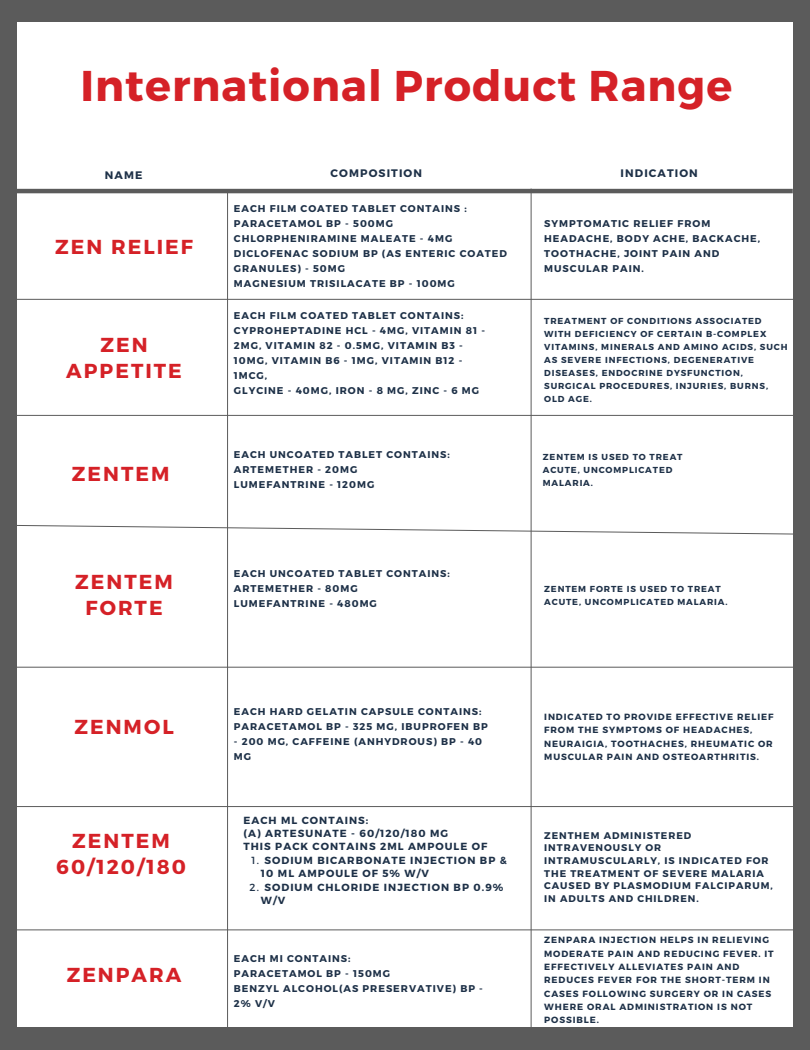
<style>
.page{position:relative;width:810px;height:1050px;background:#5b5b5b}
.page>*{position:absolute;margin:0;border:0;box-sizing:border-box;transform-origin:0 0}
.t1{font:700 43px "Montserrat";letter-spacing:.025em;color:#d52127}
.t2{font:700 20.2px/26.1px "Montserrat";letter-spacing:.1em;color:#d52127;text-align:center}
.t3{font:700 10.9px "Montserrat";letter-spacing:.1em;color:#1e3148}
.t4{font:700 10.3px/13.4px "Montserrat";letter-spacing:.1em;color:#1e3148}
.t5{font:10.3px "Montserrat";color:#1e3148}
.t6{font:700 9.8px/15px "Montserrat";letter-spacing:.1em;color:#1e3148}
.t7{font:700 9.7px/12.5px "Montserrat";letter-spacing:.1em;color:#1e3148}
.t8{font:700 9px/13.3px "Montserrat";letter-spacing:.1em;color:#1e3148}
.t9{font:700 8.7px/13px "Montserrat";letter-spacing:.1em;color:#1e3148}
</style>
<div class="page">
<div style="left:17px;top:22px;width:776px;height:1005px;background:#fff"></div>
<hr style="left:12px;top:189px;width:781px;height:4px;background:#5b5b5b">
<hr style="left:227px;top:191px;width:1px;height:859px;background:#5b5b5b">
<hr style="left:0;top:299px;width:810px;height:1px;background:#5b5b5b">
<hr style="left:0;top:415px;width:810px;height:1px;background:#5b5b5b">
<svg style="left:17px;top:524px;width:776px;height:12px"></svg>
<hr style="left:0;top:667px;width:810px;height:1px;background:#5b5b5b">
<hr style="left:0;top:806px;width:810px;height:1px;background:#5b5b5b">
<hr style="left:0;top:930px;width:810px;height:1px;background:#5b5b5b">
<hr style="left:531px;top:189px;width:1px;height:861px;background:#5b5b5b">
<h5 class="t1" style="left:80px;top:58px;width:653px">International Product Range</h5>
<h5 class="t3" style="left:105px;top:168px;width:39px">NAME</h5>
<h1 class="t3" style="left:331px;top:166px;width:93px">COMPOSITION</h1>
<h3 class="t3" style="left:621px;top:166px;width:79px">INDICATION</h3>
<p class="t2" style="left:55px;top:232px;width:139px">ZEN RELIEF</p>
<h2 class="t2" style="left:66px;top:331px;width:117px">ZEN<br>APPETITE</h2>
<h2 class="t2" style="left:72px;top:460px;width:99px">ZENTEM</h2>
<h2 class="t2" style="left:75px;top:568px;width:99px">ZENTEM<br>FORTE</h2>
<h3 class="t2" style="left:74px;top:713px;width:101px">ZENMOL</h3>
<h2 class="t2" style="left:56px;top:826px;width:131px">ZENTEM<br>60/120/180</h2>
<p class="t2" style="left:67px;top:961px;width:116px">ZENPARA</p>
<h3 class="t6" style="left:234px;top:201px;width:275px">EACH FILM COATED TABLET CONTAINS :<br>PARACETAMOL BP - 500MG<br>CHLORPHENIRAMINE MALEATE - 4MG<br>DICLOFENAC SODIUM BP (AS ENTERIC COATED<br>GRANULES) - 50MG<br>MAGNESIUM TRISILACATE BP - 100MG</h3>
<h3 class="t6" style="left:544px;top:216px;width:218px">SYMPTOMATIC RELIEF FROM<br>HEADACHE, BODY ACHE, BACKACHE,<br>TOOTHACHE, JOINT PAIN AND<br>MUSCULAR PAIN.</h3>
<h3 class="t6" style="left:234px;top:307px;width:253px">EACH FILM COATED TABLET CONTAINS:<br>CYPROHEPTADINE HCL - 4MG, VITAMIN 81 -<br>2MG, VITAMIN 82 - 0.5MG, VITAMIN B3 -<br>10MG, VITAMIN B6 - 1MG, VITAMIN B12 -<br>1MCG,<br>GLYCINE - 40MG, IRON - 8 MG, ZINC - 6 MG</h3>
<h3 class="t9" style="left:544px;top:314px;width:245px">TREATMENT OF CONDITIONS ASSOCIATED WITH DEFICIENCY OF CERTAIN B-COMPLEX VITAMINS, MINERALS AND AMINO ACIDS, SUCH AS SEVERE INFECTIONS, DEGENERATIVE DISEASES, ENDOCRINE DYSFUNCTION, SURGICAL PROCEDURES, INJURIES, BURNS, OLD AGE.</h3>
<h3 class="t6" style="left:234px;top:446px;width:218px">EACH UNCOATED TABLET CONTAINS:<br>ARTEMETHER - 20MG<br>LUMEFANTRINE - 120MG</h3>
<p class="t9" style="left:543px;top:450px;width:141px">ZENTEM IS USED TO TREAT<br>ACUTE, UNCOMPLICATED<br>MALARIA.</p>
<p class="t6" style="left:234px;top:566px;width:218px">EACH UNCOATED TABLET CONTAINS:<br>ARTEMETHER - 80MG<br>LUMEFANTRINE - 480MG</p>
<h2 class="t9" style="left:544px;top:582px;width:185px">ZENTEM FORTE IS USED TO TREAT<br>ACUTE, UNCOMPLICATED MALARIA.</h2>
<h3 class="t6" style="left:234px;top:703px;width:255px">EACH HARD GELATIN CAPSULE CONTAINS:<br>PARACETAMOL BP - 325 MG, IBUPROFEN BP</h3>
<h3 class="t6" style="left:234px;top:733px;width:250px">- 200 MG, CAFFEINE (ANHYDROUS) BP - 40<br>MG</h3>
<h3 class="t4" style="left:243px;top:813px;width:245px">EACH ML CONTAINS:<br>(A) ARTESUNATE - 60/120/180 MG<br>THIS PACK CONTAINS 2ML AMPOULE OF</h3>
<h2 class="t4" style="left:261px;top:853px;width:247px;text-indent:3px">SODIUM BICARBONATE INJECTION BP &amp;<br>10 ML AMPOULE OF 5% W/V</h2>
<p class="t5" style="left:252px;top:853px;width:9px">1.</p>
<h3 class="t4" style="left:261px;top:880px;width:244px;text-indent:3px">SODIUM CHLORIDE INJECTION BP 0.9%<br>W/V</h3>
<p class="t5" style="left:250px;top:880px;width:11px">2.</p>
<h2 class="t6" style="left:234px;top:951px;width:251px">EACH MI CONTAINS:<br>PARACETAMOL BP - 150MG<br>BENZYL ALCOHOL(AS PRESERVATIVE) BP -<br>2% V/V</h2>
<p class="t8" style="left:544px;top:709px;width:231px">INDICATED TO PROVIDE EFFECTIVE RELIEF FROM THE SYMPTOMS OF HEADACHES, NEURAIGIA, TOOTHACHES, RHEUMATIC OR MUSCULAR PAIN AND OSTEOARTHRITIS.</p>
<p class="t7" style="left:544px;top:829px;width:230px">ZENTHEM ADMINISTERED<br>INTRAVENOUSLY OR<br>INTRAMUSCULARLY, IS INDICATED FOR<br>THE TREATMENT OF SEVERE MALARIA<br>CAUSED BY PLASMODIUM FALCIPARUM,<br>IN ADULTS AND CHILDREN.</p>
<h3 class="t8" style="left:544px;top:933px;width:231px">ZENPARA INJECTION HELPS IN RELIEVING<br>MODERATE PAIN AND REDUCING FEVER. IT<br>EFFECTIVELY ALLEVIATES PAIN AND<br>REDUCES FEVER FOR THE SHORT-TERM IN<br>CASES FOLLOWING SURGERY OR IN CASES<br>WHERE ORAL ADMINISTRATION IS NOT<br>POSSIBLE.</h3>
</div>
